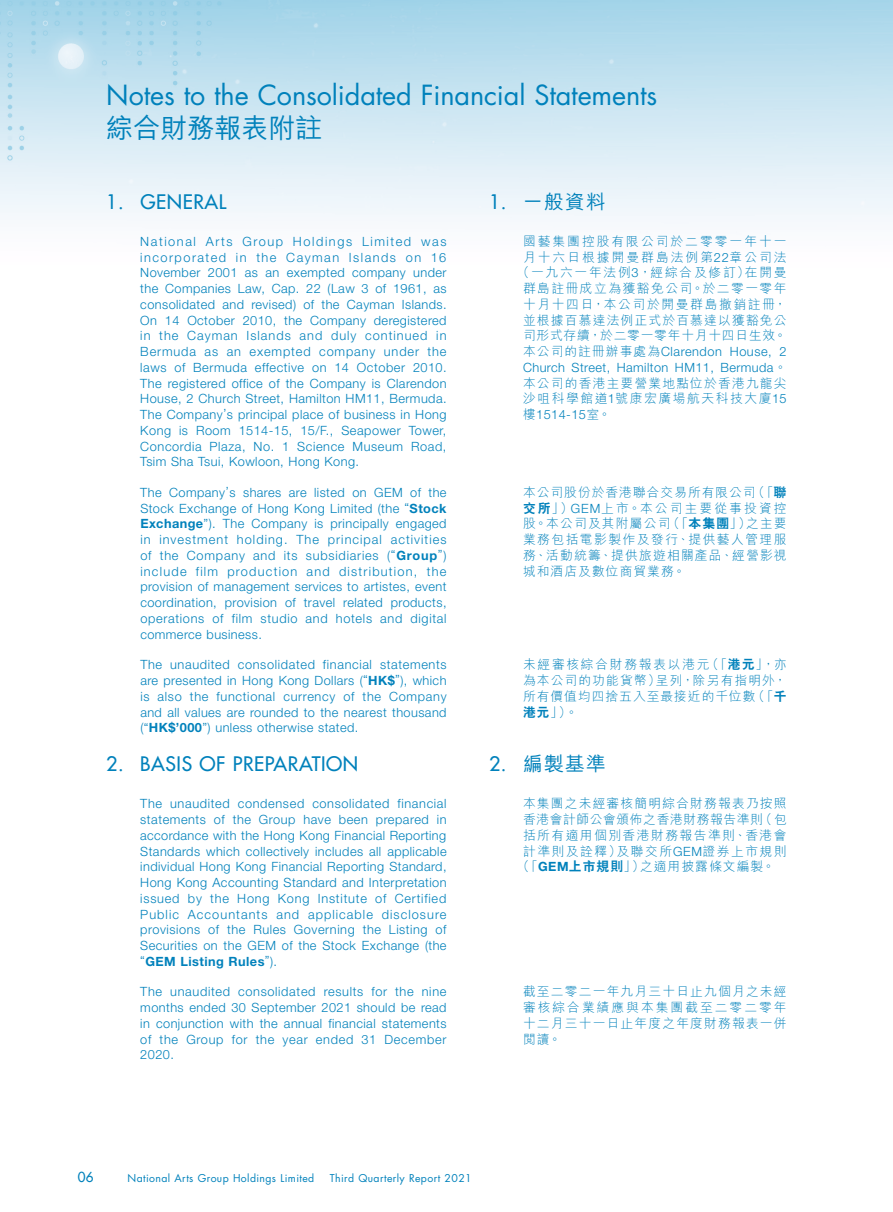
<style>
.page{position:relative;width:893px;height:1212px;background:#fff}
.page>*{position:absolute;margin:0;border:0;box-sizing:border-box;transform-origin:0 0}
.t1{font:27px "Futura Std";letter-spacing:-.005em;color:#0081bb}
.t2{font:500 27px "M Hei HK";color:#0081bb}
.t3{font:500 19.5px "Futura Std";letter-spacing:.03em;color:#0081bb}
.t4{font:500 19.5px "M Hei HK";letter-spacing:.08em;color:#0081bb}
.t5{font:500 13.5px "Futura Std";color:#0081bb}
.t6{font:300 12.75px/15.8px "Helvetica Neue LT Std";letter-spacing:.035em;color:#0081bb;text-align:justify}
.t7{font:300 12.75px/15.8px "M Hei HK";letter-spacing:.095em;color:#0081bb;text-align:justify}
.t8{font:300 12.75px/15.8px "M Hei HK";letter-spacing:.13em;color:#0081bb;text-align:center}
.t9{font:300 12.75px "M Hei HK";letter-spacing:.05em;color:#0081bb}
.t10{font:300 12.75px "M Hei HK";letter-spacing:.12em;color:#0081bb}
.t11{font:300 12.75px "M Hei HK";letter-spacing:.115em;color:#0081bb}
.t12{font:10.5px "Futura Std";letter-spacing:.035em;color:#0081bb}
.s1{font-weight:700}
.s2{font-family:"Futura Std"}
.s3{font-family:"Helvetica Neue LT Std"}
.s4{font-family:"M Hei HK"}
.s5{font-family:"C Hei 2 HK";font-weight:800}
.s6{font-family:"Helvetica Neue LT Std";font-weight:700}
</style>
<div class="page">
<h1 class="t1" style="left:106px;top:78px;width:553px">Notes to the Consolidated Financial Statements</h1>
<h1 class="t2" style="left:106px;top:109px;width:218px">綜合財務報表附註</h1>
<h2 class="t3" style="left:106px;top:189px;width:122px">1. GENERAL</h2>
<p class="t6" style="left:140px;top:233px;width:308px">National Arts Group Holdings Limited was incorporated in the Cayman Islands on 16<br>November 2001 as an exempted company under the Companies Law, Cap. 22 (Law 3 of 1961, as consolidated and revised) of the Cayman Islands.<br>On 14 October 2010, the Company deregistered in the Cayman Islands and duly continued in Bermuda as an exempted company under the laws of Bermuda effective on 14 October 2010.<br>The registered office of the Company is Clarendon House, 2 Church Street, Hamilton HM11, Bermuda.<br>The Company’s principal place of business in Hong Kong is Room 1514-15, 15/F., Seapower Tower, Concordia Plaza, No. 1 Science Museum Road, Tsim Sha Tsui, Kowloon, Hong Kong.</p>
<p class="t6" style="left:140px;top:484px;width:308px">The Company’s shares are listed on GEM of the Stock Exchange of Hong Kong Limited (the “<span class="s1">Stock Exchange</span>”). The Company is principally engaged in investment holding. The principal activities of the Company and its subsidiaries (“<span class="s1">Group</span>”) include film production and distribution, the provision of management services to artistes, event coordination, provision of travel related products, operations of film studio and hotels and digital commerce business.</p>
<p class="t6" style="left:140px;top:657px;width:308px">The unaudited consolidated financial statements are presented in Hong Kong Dollars (“<span class="s1">HK$</span>”), which is also the functional currency of the Company and all values are rounded to the nearest thousand (“<span class="s1">HK$’000</span>”) unless otherwise stated.</p>
<h2 class="t3" style="left:106px;top:752px;width:253px">2. BASIS OF PREPARATION</h2>
<p class="t6" style="left:140px;top:795px;width:308px">The unaudited condensed consolidated financial statements of the Group have been prepared in accordance with the Hong Kong Financial Reporting Standards which collectively includes all applicable individual Hong Kong Financial Reporting Standard, Hong Kong Accounting Standard and Interpretation issued by the Hong Kong Institute of Certified Public Accountants and applicable disclosure provisions of the Rules Governing the Listing of Securities on the GEM of the Stock Exchange (the “<span class="s1">GEM Listing Rules</span>”).</p>
<p class="t6" style="left:140px;top:984px;width:308px">The unaudited consolidated results for the nine months ended 30 September 2021 should be read in conjunction with the annual financial statements of the Group for the year ended 31 December 2020.</p>
<h2 class="t4" style="left:489px;top:187px;width:118px"><span class="s2">1.</span> 一般資料</h2>
<p class="t8" style="left:517px;top:233px;width:272px">國藝集團控股有限公司於二零零一年十一月十六日根據開曼群島法例第<span class="s3">22</span>章公司法（一九六一年法例<span class="s3">3</span>，經綜合及修訂）在開曼群島註冊成立為獲豁免公司。於二零一零年十月十四日，本公司於開曼群島撤銷註冊，並根據百慕達法例正式於百慕達以獲豁免公司形式存續，於二零一零年十月十四日生效。</p>
<p class="t6" style="left:523px;top:343px;width:265px"><span class="s4">本公司的註冊辦事處為</span>Clarendon House, 2<br>Church Street, Hamilton HM11, Bermuda<span class="s4">。</span></p>
<p class="t7" style="left:523px;top:375px;width:265px">本公司的香港主要營業地點位於香港九龍尖沙咀科學館道<span class="s3">1</span>號康宏廣場航天科技大廈<span class="s3">15</span></p>
<p class="t6" style="left:523px;top:406px;width:89px"><span class="s4">樓</span>1514-15<span class="s4">室。</span></p>
<p class="t7" style="left:523px;top:484px;width:265px">本公司股份於香港聯合交易所有限公司（「<span class="s5">聯交所</span>」）<span class="s3">GEM</span>上市。本公司主要從事投資控股。本公司及其附屬公司（「<span class="s5">本集團</span>」）之主要業務包括電影製作及發行、提供藝人管理服務、活動統籌、提供旅遊相關產品、經營影視城和酒店及數位商貿業務。</p>
<p class="t7" style="left:523px;top:656px;width:265px">未經審核綜合財務報表以港元（「<span class="s5">港元</span>」，亦為本公司的功能貨幣）呈列，除另有指明外，所有價值均四捨五入至最接近的千位數（「<span class="s5">千港元</span>」）。</p>
<h2 class="t4" style="left:489px;top:750px;width:118px"><span class="s2">2.</span> 編製基準</h2>
<p class="t7" style="left:523px;top:795px;width:265px">本集團之未經審核簡明綜合財務報表乃按照</p>
<p class="t9" style="left:523px;top:813px;width:265px">香港會計師公會頒佈之香港財務報告準則（包</p>
<p class="t11" style="left:523px;top:828px;width:265px">括所有適用個別香港財務報告準則、香港會</p>
<p class="t10" style="left:523px;top:844px;width:265px">計準則及詮釋）及聯交所<span class="s3">GEM</span>證券上市規則</p>
<p class="t7" style="left:517px;top:858px;width:260px">（「<span class="s6">GEM</span><span class="s5">上市規則</span>」）之適用披露條文編製。</p>
<p class="t7" style="left:523px;top:984px;width:265px">截至二零二一年九月三十日止九個月之未經審核綜合業績應與本集團截至二零二零年十二月三十一日止年度之年度財務報表一併閱讀。</p>
<p class="t5" style="left:78px;top:1169px;width:17px">06</p>
<p class="t12" style="left:128px;top:1171px;width:188px">National Arts Group Holdings Limited</p>
<p class="t12" style="left:330px;top:1171px;width:143px">Third Quarterly Report 2021</p>
</div>
